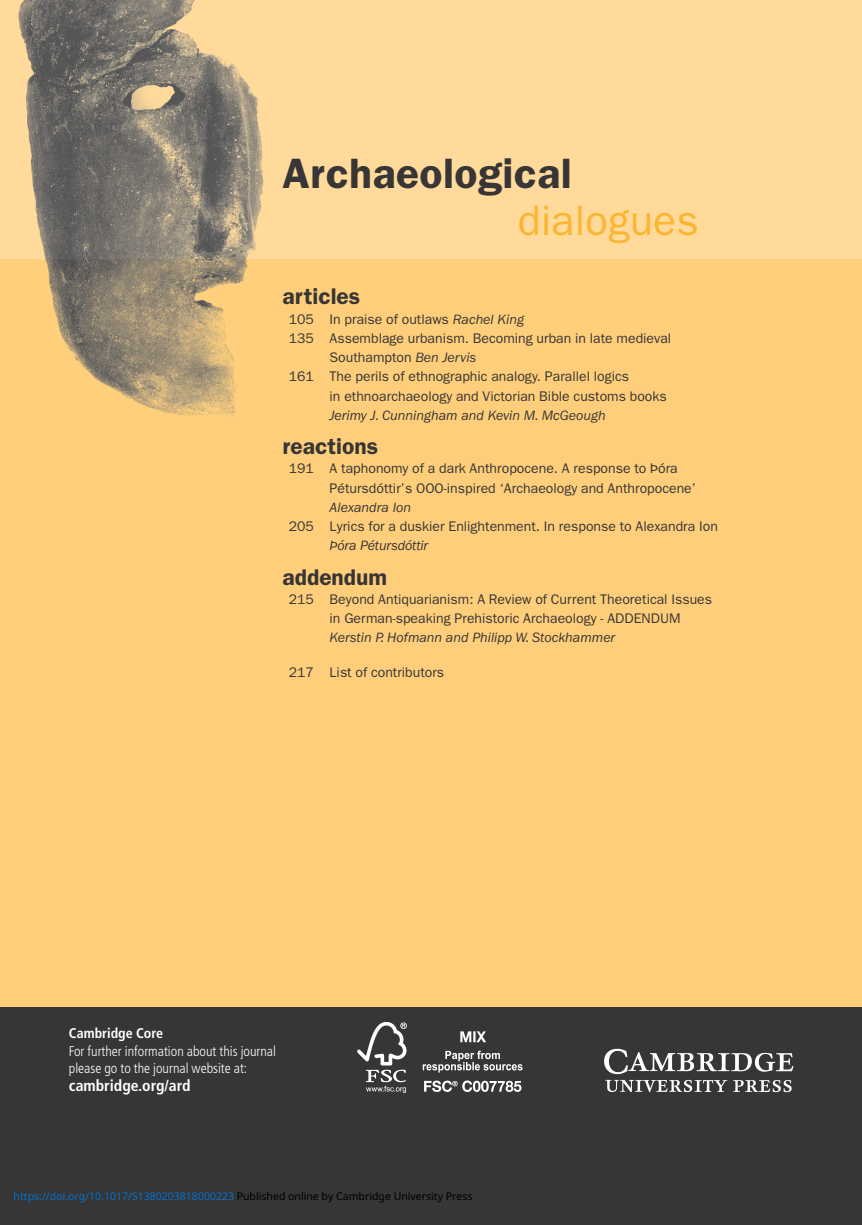
<style>
.page{position:relative;width:862px;height:1225px;background:#fff}
.page>*{position:absolute;margin:0;border:0;box-sizing:border-box;transform-origin:0 0}
.t1{font:600 42.7px/47.8px "Franklin Gothic";letter-spacing:.01em;color:#373535}
.t2{font:600 22.75px "Franklin Gothic";color:#373535}
.t3{font:700 condensed 15.75px "Frutiger LT Std";color:#fff}
.t4{font:14px/19.2px "Franklin Gothic";color:#373535}
.t5{font:300 condensed 14px/17.5px "Frutiger LT Std";color:#fff}
.t6{font:italic 14px "Franklin Gothic";color:#373535}
.t7{font:10.5px "Noto Sans";color:#0172cf}
.s1{font-weight:400;color:#fcb530}
.s2{font-style:italic}
.s3{font-weight:700}
.s4{color:#000}
</style>
<div class="page">
<div style="left:0;top:0;width:861px;height:1006px;background:#ffce7b"></div>
<img style="left:13px;top:258px;width:256px;height:159px">
<div style="left:0;top:0;width:861px;height:258px;background:#ffda9a"></div>
<img style="left:18px;top:0;width:246px;height:258px">
<div style="left:0;top:1006px;width:861px;height:218px;background:#373535"></div>
<img style="left:604px;top:1048px;width:190px;height:45px">
<img style="left:357px;top:1022px;width:165px;height:71px">
<p class="t1" style="left:517px;top:152px;width:182px;text-indent:-235px">Archaeological <span class="s1">dialogues</span></p>
<p class="t2" style="left:282px;top:288px;width:79px">articles</p>
<p class="t4" style="left:288px;top:310px;width:237px">105 In praise of outlaws <span class="s2">Rachel King</span></p>
<p class="t4" style="left:288px;top:329px;width:384px">135 Assemblage urbanism. Becoming urban in late medieval</p>
<p class="t4" style="left:329px;top:349px;width:148px">Southampton <span class="s2">Ben Jervis</span></p>
<p class="t4" style="left:288px;top:368px;width:342px">161 The perils of ethnographic analogy. Parallel logics</p>
<p class="t4" style="left:329px;top:387px;width:338px">in ethnoarchaeology and Victorian Bible customs books</p>
<p class="t6" style="left:329px;top:410px;width:277px">Jerimy J. Cunningham and Kevin M. McGeough</p>
<p class="t2" style="left:282px;top:438px;width:97px">reactions</p>
<p class="t4" style="left:288px;top:460px;width:390px">191 A taphonomy of a dark Anthropocene. A response to Þóra</p>
<p class="t4" style="left:329px;top:479px;width:368px">Pétursdóttir’s OOO-inspired ‘Archaeology and Anthropocene’</p>
<p class="t6" style="left:329px;top:502px;width:83px">Alexandra Ion</p>
<p class="t4" style="left:288px;top:517px;width:430px">205 Lyrics for a duskier Enlightenment. In response to Alexandra Ion</p>
<p class="t6" style="left:329px;top:540px;width:100px">Þóra Pétursdóttir</p>
<p class="t2" style="left:282px;top:568px;width:106px">addendum</p>
<p class="t4" style="left:329px;top:590px;width:384px;text-indent:-41px">215 Beyond Antiquarianism: A Review of Current Theoretical Issues in German-speaking Prehistoric Archaeology - ADDENDUM<br><span class="s2">Kerstin P. Hofmann and Philipp W. Stockhammer</span></p>
<p class="t4" style="left:288px;top:663px;width:157px">217 List of contributors</p>
<p class="t5" style="left:69px;top:1025px;width:208px"><span class="s3">Cambridge Core<br></span>For further information about this journal please go to the journal website at:</p>
<p class="t3" style="left:69px;top:1078px;width:123px">cambridge.org/ard</p>
<p class="t7" style="left:14px;top:1188px;width:460px">https://doi.org/10.1017/S1380203818000223 <span class="s4">Published online by Cambridge University Press</span></p>
</div>
